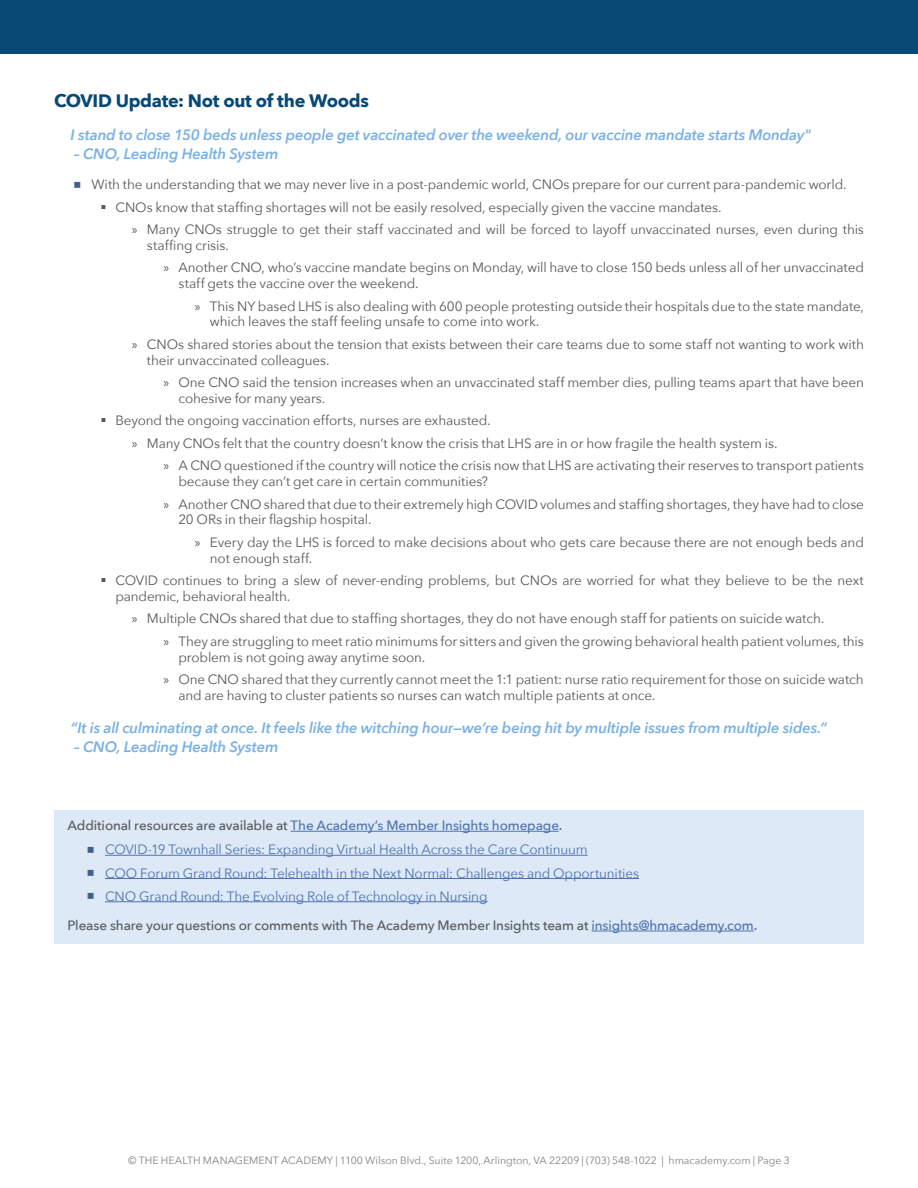
<style>
.page{position:relative;width:918px;height:1188px;background:#fff}
.page>*{position:absolute;margin:0;border:0;box-sizing:border-box;transform-origin:0 0}
.t1{font:700 18px "Avenir Next";letter-spacing:-.015em;color:#084975}
.t2{font:italic 600 15px "Avenir Next";letter-spacing:-.01em;color:#78b1e6}
.t3{font:13.5px/22.5px "Avenir Next";letter-spacing:-.01em;color:#58595b}
.t4{font:13.5px/23.5px "Avenir Next";letter-spacing:-.01em;color:#4f73ad}
.t5{font:500 13.5px "Avenir Next";letter-spacing:-.01em;color:#58595b}
.t6{font:10.5px "Avenir Next";color:#808285}
.s1{font-family:"Myriad Pro"}
.s2{font-weight:500;color:#58595b}
.s3{font-weight:500}
.s4{color:#4f73ad}
</style>
<div class="page">
<div style="left:0;top:0;width:918px;height:54px;background:#084975"></div>
<div style="left:54px;top:810px;width:810px;height:134px;background:#dde9f7"></div>
<hr style="left:291px;top:831px;width:268px;height:1px;background:#4f73ad">
<hr style="left:105px;top:855px;width:483px;height:1px;background:#4f73ad">
<hr style="left:105px;top:878px;width:534px;height:1px;background:#4f73ad">
<hr style="left:105px;top:901px;width:383px;height:1px;background:#4f73ad">
<hr style="left:592px;top:931px;width:162px;height:1px;background:#4f73ad">
<h1 class="t1" style="left:54px;top:85px;width:316px">COVID Update: Not out of the Woods</h1>
<p class="t2" style="left:70px;top:121px;width:742px">I stand to close 150 beds unless people get vaccinated over the weekend, our vaccine mandate starts Monday"</p>
<p class="t2" style="left:74px;top:141px;width:206px">– CNO, Leading Health System</p>
<p class="t3" style="left:115px;top:173px;width:733px;text-indent:-24px">With the understanding that we may never live in a post-pandemic world, CNOs prepare for our current para-pandemic world.<br>CNOs know that staffing shortages will not be easily resolved, especially given the vaccine mandates.</p>
<p class="t3" style="left:147px;top:221px;width:718px;line-height:15.8px;text-indent:-15px"><span class="s1">»</span> Many CNOs struggle to get their staff vaccinated and will be forced to layoff unvaccinated nurses, even during this staffing crisis.</p>
<p class="t3" style="left:178px;top:259px;width:687px;line-height:15.8px;text-indent:-15px"><span class="s1">»</span> Another CNO, who’s vaccine mandate begins on Monday, will have to close 150 beds unless all of her unvaccinated staff gets the vaccine over the weekend.</p>
<p class="t3" style="left:210px;top:297px;width:656px;line-height:15.8px;text-indent:-15px"><span class="s1">»</span> This NY based LHS is also dealing with 600 people protesting outside their hospitals due to the state mandate, which leaves the staff feeling unsafe to come into work.</p>
<p class="t3" style="left:147px;top:336px;width:719px;line-height:15.8px;text-indent:-15px"><span class="s1">»</span> CNOs shared stories about the tension that exists between their care teams due to some staff not wanting to work with their unvaccinated colleagues.</p>
<p class="t3" style="left:178px;top:374px;width:687px;line-height:15.8px;text-indent:-15px"><span class="s1">»</span> One CNO said the tension increases when an unvaccinated staff member dies, pulling teams apart that have been cohesive for many years.</p>
<p class="t3" style="left:115px;top:409px;width:377px">Beyond the ongoing vaccination efforts, nurses are exhausted.</p>
<p class="t3" style="left:132px;top:431px;width:647px"><span class="s1">»</span> Many CNOs felt that the country doesn’t know the crisis that LHS are in or how fragile the health system is.</p>
<p class="t3" style="left:163px;top:454px;width:702px"><span class="s1">»</span> A CNO questioned if the country will notice the crisis now that LHS are activating their reserves to transport patients</p>
<p class="t3" style="left:163px;top:470px;width:702px;text-indent:15px">because they can’t get care in certain communities?<br><span class="s1">»</span> Another CNO shared that due to their extremely high COVID volumes and staffing shortages, they have had to close</p>
<p class="t3" style="left:195px;top:508px;width:670px;text-indent:-16px">20 ORs in their flagship hospital.<br><span class="s1">»</span> Every day the LHS is forced to make decisions about who gets care because there are not enough beds and</p>
<p class="t3" style="left:115px;top:546px;width:750px;text-indent:95px">not enough staff.<br>COVID continues to bring a slew of never-ending problems, but CNOs are worried for what they believe to be the next</p>
<p class="t3" style="left:115px;top:584px;width:176px">pandemic, behavioral health.</p>
<p class="t3" style="left:132px;top:607px;width:694px"><span class="s1">»</span> Multiple CNOs shared that due to staffing shortages, they do not have enough staff for patients on suicide watch.</p>
<p class="t3" style="left:163px;top:629px;width:702px"><span class="s1">»</span> They are struggling to meet ratio minimums for sitters and given the growing behavioral health patient volumes, this</p>
<p class="t3" style="left:163px;top:645px;width:702px;text-indent:15px">problem is not going away anytime soon.<br><span class="s1">»</span> One CNO shared that they currently cannot meet the 1:1 patient: nurse ratio requirement for those on suicide watch</p>
<p class="t3" style="left:178px;top:683px;width:478px">and are having to cluster patients so nurses can watch multiple patients at once.</p>
<p class="t2" style="left:70px;top:715px;width:758px">“It is all culminating at once. It feels like the witching hour—we’re being hit by multiple issues from multiple sides.”</p>
<p class="t2" style="left:74px;top:734px;width:206px">– CNO, Leading Health System</p>
<p class="t4" style="left:105px;top:813px;width:536px;text-indent:-38px"><span class="s2">Additional resources are available at</span> <span class="s3">The Academy’s Member Insights homepage</span><span class="s2">.<br></span>COVID-19 Townhall Series: Expanding Virtual Health Across the Care Continuum<br>COO Forum Grand Round: Telehealth in the Next Normal: Challenges and Opportunities CNO Grand Round: The Evolving Role of Technology in Nursing</p>
<p class="t5" style="left:67px;top:914px;width:691px">Please share your questions or comments with The Academy Member Insights team at <span class="s4">insights@hmacademy.com</span>.</p>
<p class="t6" style="left:128px;top:1152px;width:663px">© THE HEALTH MANAGEMENT ACADEMY | 1100 Wilson Blvd., Suite 1200, Arlington, VA 22209 | (703) 548-1022 | hmacademy.com | Page 3</p>
</div>
